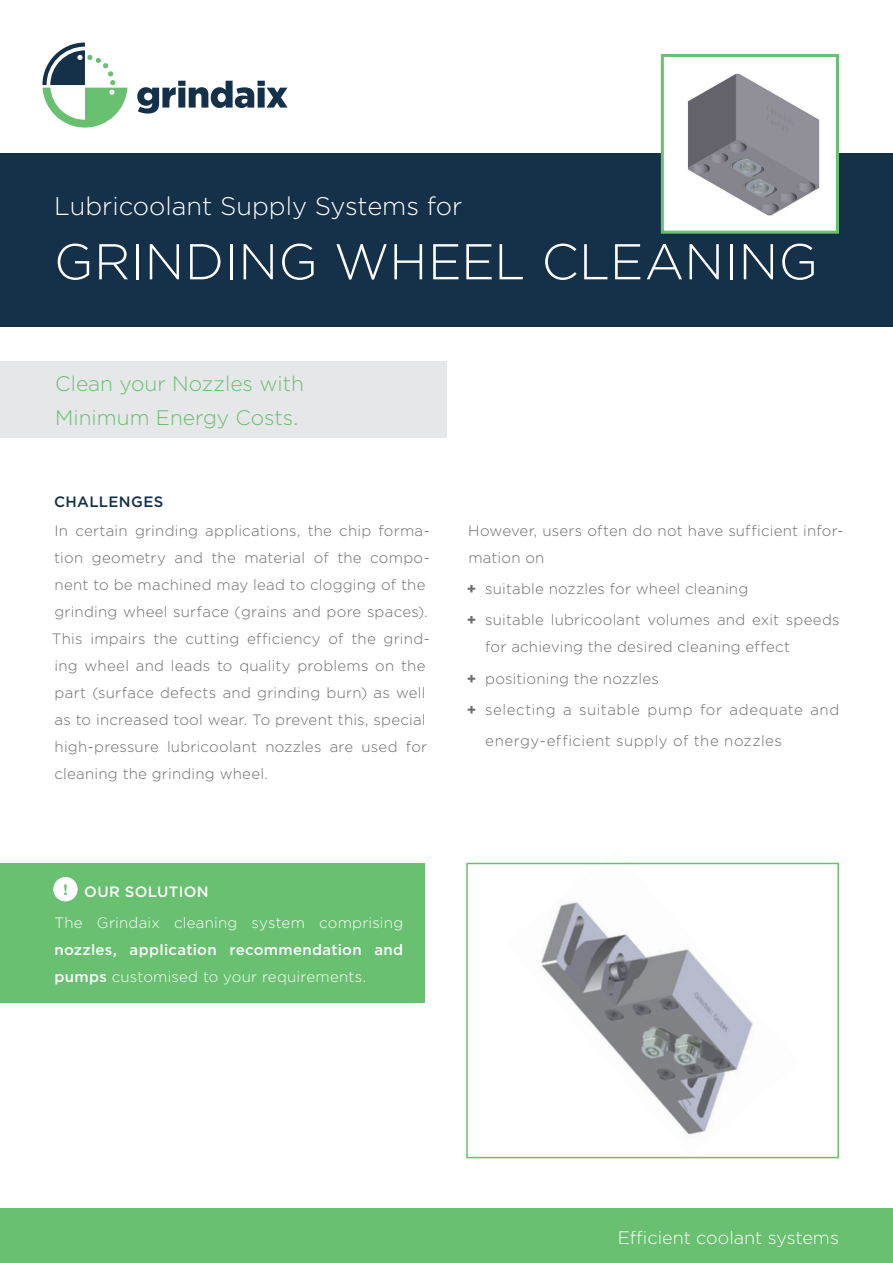
<style>
.page{position:relative;width:893px;height:1263px;background:#fff}
.page>*{position:absolute;margin:0;border:0;box-sizing:border-box;transform-origin:0 0}
.t1{font:300 50.25px "Gotham";letter-spacing:.005em;color:#fff}
.t2{font:300 25.5px "Gotham";color:#fff}
.t3{font:300 21px "Gotham";color:#69c071}
.t4{font:300 18px "Gotham";color:#fff}
.t5{font:300 15px/27px "Gotham";letter-spacing:.015em;color:#6c6d70}
.t6{font:300 15px/27px "Gotham";letter-spacing:.015em;color:#fff;text-align:justify}
.t7{font:300 15px "Gotham";letter-spacing:.035em;color:#6c6d70}
.t8{font:500 15px "Gotham";letter-spacing:.02em;color:#fff}
.t9{font:500 15px "Gotham";letter-spacing:.02em;color:#153149}
.t10{font:700 15px "Gotham";color:#69c071}
.s1{font-weight:700}
.s2{font-weight:500}
</style>
<div class="page">
<img style="left:505px;top:862px;width:295px;height:273px">
<svg style="left:42px;top:43px;width:85px;height:85px"></svg>
<svg style="left:137px;top:81px;width:151px;height:33px"></svg>
<div style="left:0;top:153px;width:893px;height:174px;background:#153149"></div>
<div style="left:0;top:361px;width:446px;height:77px;background:#e6e7e9"></div>
<div style="left:0;top:1209px;width:893px;height:54px;background:#69c071"></div>
<div style="left:0;top:863px;width:424px;height:140px;background:#69c071"></div>
<div style="left:53px;top:877px;width:25px;height:24px;background:#fff;border-radius:50%"></div>
<img style="left:665px;top:73px;width:170px;height:157px">
<div style="left:661px;top:54px;width:178px;height:180px;border:3px solid #69c071"></div>
<div style="left:466px;top:863px;width:373px;height:295px;border:2px solid #69c071"></div>
<p class="t2" style="left:54px;top:190px;width:410px">Lubricoolant Supply Systems for</p>
<p class="t1" style="left:54px;top:230px;width:765px">GRINDING WHEEL CLEANING</p>
<p class="t3" style="left:55px;top:371px;width:250px">Clean your Nozzles with</p>
<p class="t3" style="left:55px;top:404px;width:244px">Minimum Energy Costs.</p>
<p class="t9" style="left:54px;top:492px;width:111px">CHALLENGES</p>
<p class="t5" style="left:52px;top:517px;width:379px">In certain grinding applications, the chip forma&shy;tion geometry and the material of the compo&shy;nent to be machined may lead to clogging of the grinding wheel surface (grains and pore spaces).<br>This impairs the cutting efficiency of the grind&shy;ing wheel and leads to quality problems on the part (surface defects and grinding burn) as well as to increased tool wear. To prevent this, special high-pressure lubricoolant nozzles are used for cleaning the grinding wheel.</p>
<p class="t5" style="left:468px;top:517px;width:377px">However, users often do not have sufficient infor&shy;mation on</p>
<p class="t5" style="left:467px;top:575px;width:283px"><span class="s1">+</span> suitable nozzles for wheel cleaning</p>
<p class="t5" style="left:485px;top:606px;width:356px;text-indent:-18px"><span class="s1">+</span> suitable lubricoolant volumes and exit speeds for achieving the desired cleaning effect</p>
<p class="t5" style="left:467px;top:664px;width:194px"><span class="s1">+</span> positioning the nozzles</p>
<p class="t7" style="left:467px;top:700px;width:374px"><span class="s1">+</span> selecting a suitable pump for adequate and</p>
<p class="t7" style="left:485px;top:731px;width:298px">energy-efficient supply of the nozzles</p>
<p class="t10" style="left:63px;top:880px;width:6px">!</p>
<p class="t8" style="left:84px;top:882px;width:126px">OUR SOLUTION</p>
<p class="t6" style="left:55px;top:909px;width:350px">The Grindaix cleaning system comprising <span class="s2">nozzles, application recommendation and pumps</span> customised to your requirements.</p>
<p class="t4" style="left:618px;top:1226px;width:223px">Efficient coolant systems</p>
</div>
